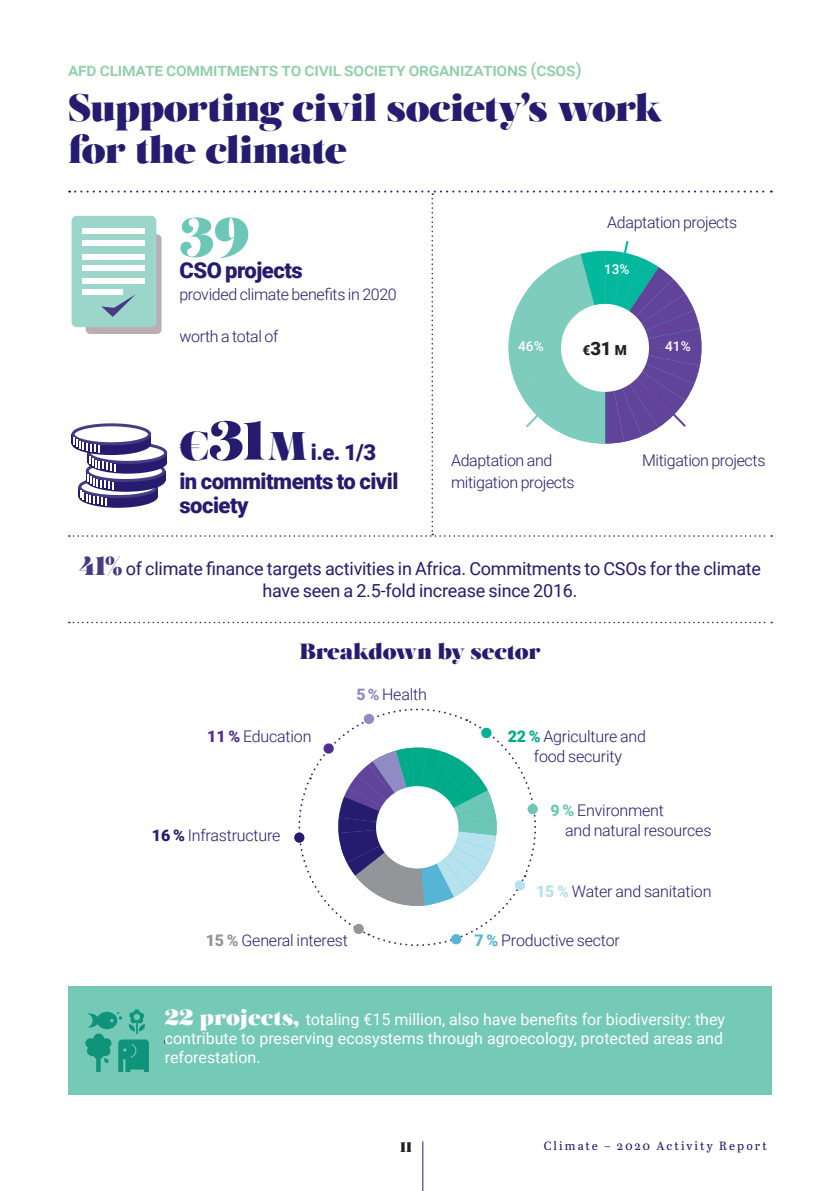
<style>
.page{position:relative;width:840px;height:1191px;background:#fff}
.page>*{position:absolute;margin:0;border:0;box-sizing:border-box;transform-origin:0 0}
.BLOCS-TEXTES{font:54px "Salome";color:#6cc7b6}
.COUV_Titre{font:38px/42px "Salome";letter-spacing:-.025em;color:#261b6f}
.BLOCS-TEXTES-2{font:900 22px/24px "Roboto";letter-spacing:-.02em;color:#261b6f}
.t1{font:22px "Salome";letter-spacing:-.01em;color:#261b6f}
.BLOCS-TEXTES-3{font:18px/21.6px "Roboto";letter-spacing:-.015em;color:#261b6f;text-align:center}
.BLOCS-TEXTES-4{font:500 18px "Roboto";letter-spacing:-.01em;color:#91cfab}
.BLOCS-TEXTES-5{font:300 16px/20px "Roboto";letter-spacing:-.015em;color:#261b6f}
.t2{font:16px/19px "Roboto";color:#fff;text-align:justify}
.t3{font:14px "Salome";color:#231f20}
.BLOCS-TEXTES-6{font:900 13.8px "Roboto";color:#231f20}
.t4{font:500 13.6px "Roboto";color:#fff}
.t5{font:12px "Abril Text";letter-spacing:.17em;color:#261b6f}
.s1{font-family:"Salome";font-weight:400;font-size:40px}
.s2{font-family:"Salome";font-weight:400;font-size:54px}
.s3{font-size:18.4px}
.s4{font-family:"Salome";font-size:26px;color:#453d83}
.s5{font-weight:900;color:#502e92}
.s6{font-weight:900}
.s7{font-weight:900;font-size:15.8px;color:#8f8cc3}
.s8{font-weight:900;color:#939598}
.s9{font-weight:900;color:#00ab89}
.s10{font-weight:900;color:#6cc7b6}
.s11{font-weight:900;color:#b5e2ed}
.s12{font-weight:900;color:#56b5d4}
.s13{font-family:"Salome";font-size:22px}
</style>
<div class="page">
<hr style="left:422px;top:1141px;width:1px;height:50px;background:#261b6f">
<svg style="left:294px;top:708px;width:244px;height:238px"></svg>
<svg style="left:69px;top:622px;width:702px;height:1px"></svg>
<svg style="left:69px;top:190px;width:702px;height:347px"></svg>
<div style="left:68px;top:986px;width:703px;height:108px;background:#74c9b7"></div>
<svg style="left:85px;top:1009px;width:64px;height:63px"></svg>
<p class="BLOCS-TEXTES-4" style="left:68px;top:57px;width:515px">afd climate commitments to civil society organizations (csos)</p>
<p class="COUV_Titre" style="left:68px;top:86px;width:595px">Supporting civil society’s work for the climate</p>
<p class="BLOCS-TEXTES" style="left:179px;top:202px;width:72px">39</p>
<p class="BLOCS-TEXTES-2" style="left:179px;top:258px;width:125px">CSO projects</p>
<p class="BLOCS-TEXTES-5" style="left:179px;top:284px;width:219px">provided climate benefits in 2020</p>
<p class="BLOCS-TEXTES-5" style="left:179px;top:326px;width:100px">worth a total of</p>
<p class="BLOCS-TEXTES-2" style="left:179px;top:439px;width:198px"><span class="s1">€</span><span class="s2">31</span><span class="s1">M</span> i.e. 1/3</p>
<p class="BLOCS-TEXTES-2" style="left:179px;top:469px;width:220px">in commitments to civil society</p>
<p class="BLOCS-TEXTES-5" style="left:607px;top:211px;width:131px">Adaptation projects</p>
<p class="t4" style="left:603px;top:259px;width:27px">13%</p>
<p class="t4" style="left:518px;top:336px;width:27px">46%</p>
<p class="t4" style="left:664px;top:336px;width:27px">41%</p>
<p class="BLOCS-TEXTES-6" style="left:582px;top:340px;width:46px">€<span class="s3">31</span> M</p>
<p class="BLOCS-TEXTES-5" style="left:451px;top:449px;width:125px;line-height:22px">Adaptation and mitigation projects</p>
<p class="BLOCS-TEXTES-5" style="left:641px;top:450px;width:125px">Mitigation projects</p>
<p class="BLOCS-TEXTES-3" style="left:79px;top:557px;width:683px"><span class="s4">41%</span> of climate finance targets activities in Africa. Commitments to CSOs for the climate have seen a 2.5-fold increase since 2016.</p>
<p class="t1" style="left:299px;top:637px;width:242px">Breakdown by sector</p>
<p class="BLOCS-TEXTES-5" style="left:207px;top:725px;width:106px"><span class="s5">11 %</span> Education</p>
<p class="BLOCS-TEXTES-5" style="left:152px;top:825px;width:130px"><span class="s6">16 %</span> Infrastructure</p>
<p class="BLOCS-TEXTES-5" style="left:356px;top:684px;width:72px"><span class="s7">5 %</span> Health</p>
<p class="BLOCS-TEXTES-5" style="left:205px;top:930px;width:143px"><span class="s8">15 %</span> General interest</p>
<p class="BLOCS-TEXTES-5" style="left:507px;top:725px;width:140px;text-align:center"><span class="s9">22 %</span> Agriculture and food security</p>
<p class="BLOCS-TEXTES-5" style="left:564px;top:799px;width:148px;text-indent:-15px"><span class="s10">9 %</span> Environment<br>and natural resources</p>
<p class="BLOCS-TEXTES-5" style="left:536px;top:880px;width:177px"><span class="s11">15 %</span> Water and sanitation</p>
<p class="BLOCS-TEXTES-5" style="left:474px;top:930px;width:147px"><span class="s12">7 %</span> Productive sector</p>
<p class="t2" style="left:165px;top:1009px;width:561px"><span class="s13">22 projects,</span> totaling €15 million, also have benefits for biodiversity: they contribute to preserving ecosystems through agroecology, protected areas and reforestation.</p>
<p class="t3" style="left:400px;top:1137px;width:13px">11</p>
<p class="t5" style="left:543px;top:1137px;width:224px">Climate – 2020 Activity Report</p>
</div>
